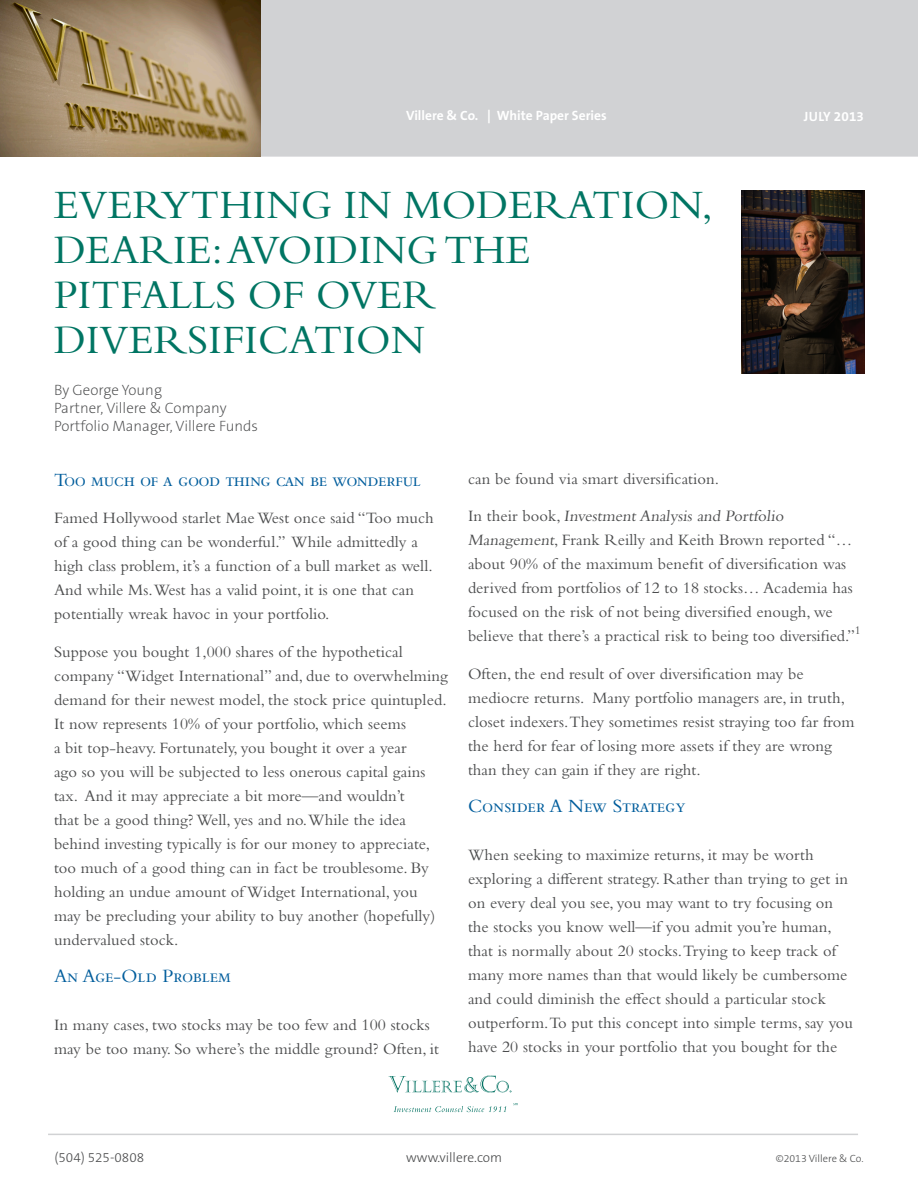
<style>
.page{position:relative;width:918px;height:1188px;background:#fff}
.page>*{position:absolute;margin:0;border:0;box-sizing:border-box;transform-origin:0 0}
.headline_bembo{font:42px/45px "Bembo Std";color:#007563}
.text_villere{font:19.5px "Bembo Std";letter-spacing:-.015em;color:#005d9c}
.text_villere-2{font:19.5px "Bembo Std";letter-spacing:.005em;color:#005d9c}
.text_villere-3{font:16.5px/24px "Bembo Std";letter-spacing:.005em;color:#4b4c4d}
.t1{font:200 15px "The Sans B2";color:#4b4c4d}
.t2{font:700 13.5px "The Sans B7";color:#fff}
.t3{font:300 13.5px "The Sans B3";color:#4b4c4d}
.text_villere-4{font:12px "Bembo Std";color:#4b4c4d}
.t4{font:300 10.5px "The Sans B3";color:#4b4c4d}
</style>
<div class="page">
<hr style="left:48px;top:1134px;width:810px;height:1px;background:#d1d2d4">
<div style="left:260px;top:0;width:658px;height:157px;background:#d1d2d4"></div>
<svg style="left:388px;top:1076px;width:123px;height:17px"></svg>
<svg style="left:394px;top:1106px;width:112px;height:6px"></svg>
<img style="left:742px;top:190px;width:122px;height:184px">
<img style="left:0;top:0;width:260px;height:157px">
<p class="t2" style="left:406px;top:108px;width:202px">Villere &amp; Co. | White Paper Series</p>
<p class="t2" style="left:804px;top:110px;width:62px">JULY 2013</p>
<p class="headline_bembo" style="left:54px;top:182px;width:660px">EVERYTHING IN MODERATION,<br>DEARIE: AVOIDING THE<br>PITFALLS OF OVER<br>DIVERSIFICATION</p>
<p class="t1" style="left:54px;top:382px;width:110px">By George Young</p>
<p class="t1" style="left:54px;top:400px;width:174px">Partner, Villere &amp; Company</p>
<p class="t1" style="left:54px;top:418px;width:206px">Portfolio Manager, Villere Funds</p>
<p class="text_villere-3" style="left:468px;top:466px;width:253px">can be found via smart diversification.</p>
<p class="text_villere-3" style="left:468px;top:504px;width:389px">In their b ook, Investment Analysis and Portfolio Management, Frank Reilly and Keith Brown reported “… about 90% of the maximum benefit of diversification was derived from portfolios of 12 to 18 stocks… Academia has focused on the risk of not being diversified enough, we believe that there’s a practical risk to being too diversified.”</p>
<p class="text_villere" style="left:54px;top:468px;width:369px">Too much of a good thing can be wonderful</p>
<p class="text_villere-3" style="left:54px;top:506px;width:381px">Famed Hollywood starlet Mae West once said “Too much of a good thing can be wonderful.” While admittedly a high class problem, it’s a function of a bull market as well.<br>And while Ms. West has a valid point, it is one that can potentially wreak havoc in your portfolio.</p>
<p class="text_villere-3" style="left:54px;top:639px;width:395px">Suppose you bought 1,000 shares of the hypothetical company “Widget International” and, due to overwhelming demand for their newest model, the stock price quintupled.<br>It now represents 10% of your portfolio, which seems<br>a bit top-heavy. Fortunately, you bought it over a year<br>ago so you will be subjected to less onerous capital gains tax. And it may appreciate a bit more—and wouldn’t<br>that be a good thing? Well, yes and no. While the idea behind investing typically is for our money to appreciate, too much of a good thing can in fact be troublesome. By holding an undue amount of Widget International, you may be precluding your ability to buy another (hopefully) undervalued stock.</p>
<p class="text_villere-2" style="left:54px;top:965px;width:179px">An Age-Old Problem</p>
<p class="text_villere-3" style="left:54px;top:1013px;width:386px">In many cases, two stocks may be too few and 100 stocks may be too many. So where’s the middle ground? Often, it</p>
<p class="text_villere-4" style="left:855px;top:623px;width:7px">1</p>
<p class="text_villere-3" style="left:468px;top:661px;width:386px">Often, the end result of over diversification may be mediocre returns. Many portfolio managers are, in truth, closet indexers. They sometimes resist straying too far from the herd for fear of losing more assets if they are wrong than they can gain if they are right.</p>
<p class="text_villere" style="left:468px;top:795px;width:219px">Consider A New Strategy</p>
<p class="text_villere-3" style="left:468px;top:843px;width:387px">When seeking to maximize returns, it may be worth exploring a different strategy. Rather than trying to get in on every deal you see, you may want to try focusing on the stocks you know well—if you admit you’re human, that is normally about 20 stocks. Trying to keep track of many more names than that would likely be cumbersome and could diminish the effect should a particular stock outperform. To put this concept into simple terms, say you have 20 stocks in your portfolio that you bought for the</p>
<p class="t3" style="left:54px;top:1150px;width:91px">(504) 525-0808</p>
<p class="t3" style="left:406px;top:1150px;width:98px">www.villere.com</p>
<p class="t4" style="left:776px;top:1152px;width:89px">©2013 Villere &amp; Co.</p>
</div>
